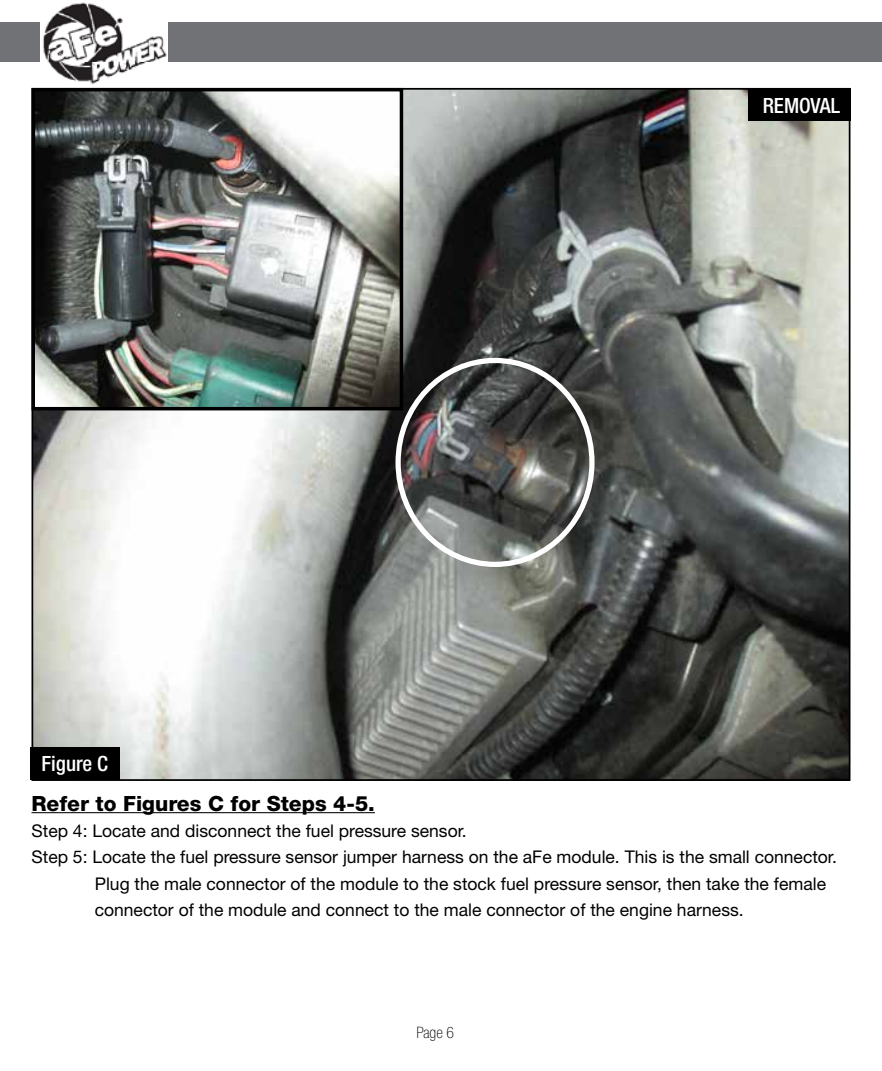
<style>
.page{position:relative;width:882px;height:1071px;background:#fff}
.page>*{position:absolute;margin:0;border:0;box-sizing:border-box;transform-origin:0 0}
.t1{font:800 21px "Helvetica Neue";color:#000}
.t2{font:500 condensed 21px "Helvetica Neue";color:#fff}
.t3{font:17.5px "Helvetica Neue";color:#000}
.t4{font:100 condensed 15.75px "Helvetica Neue";color:#000}
</style>
<div class="page">
<div style="left:0;top:23px;width:882px;height:39px;background:#717275"></div>
<img style="left:40px;top:2px;width:127px;height:82px">
<img style="left:35px;top:91px;width:812px;height:687px">
<hr style="left:32px;top:812px;width:343px;height:1px;background:#000">
<div style="left:30px;top:747px;width:89px;height:33px;background:#000"></div>
<img style="left:37px;top:93px;width:361px;height:312px">
<div style="left:32px;top:88px;width:371px;height:322px;border:4px solid #000"></div>
<div style="left:748px;top:88px;width:102px;height:33px;background:#000"></div>
<div style="left:396px;top:358px;width:199px;height:209px;border:5px solid #fff;border-radius:50%"></div>
<p class="t2" style="left:42px;top:751px;width:68px">Figure C</p>
<p class="t2" style="left:763px;top:93px;width:79px">REMOVAL</p>
<p class="t1" style="left:32px;top:791px;width:345px">Refer to Figures C for Steps 4-5.</p>
<p class="t3" style="left:32px;top:820px;width:437px">Step 4: Locate and disconnect the fuel pressure sensor.</p>
<p class="t3" style="left:32px;top:847px;width:807px">Step 5: Locate the fuel pressure sensor jumper harness on the aFe module. This is the small connector.</p>
<p class="t3" style="left:95px;top:873px;width:733px">Plug the male connector of the module to the stock fuel pressure sensor, then take the female</p>
<p class="t3" style="left:95px;top:899px;width:650px">connector of the module and connect to the male connector of the engine harness.</p>
<p class="t4" style="left:416px;top:1024px;width:39px">Page 6</p>
</div>
